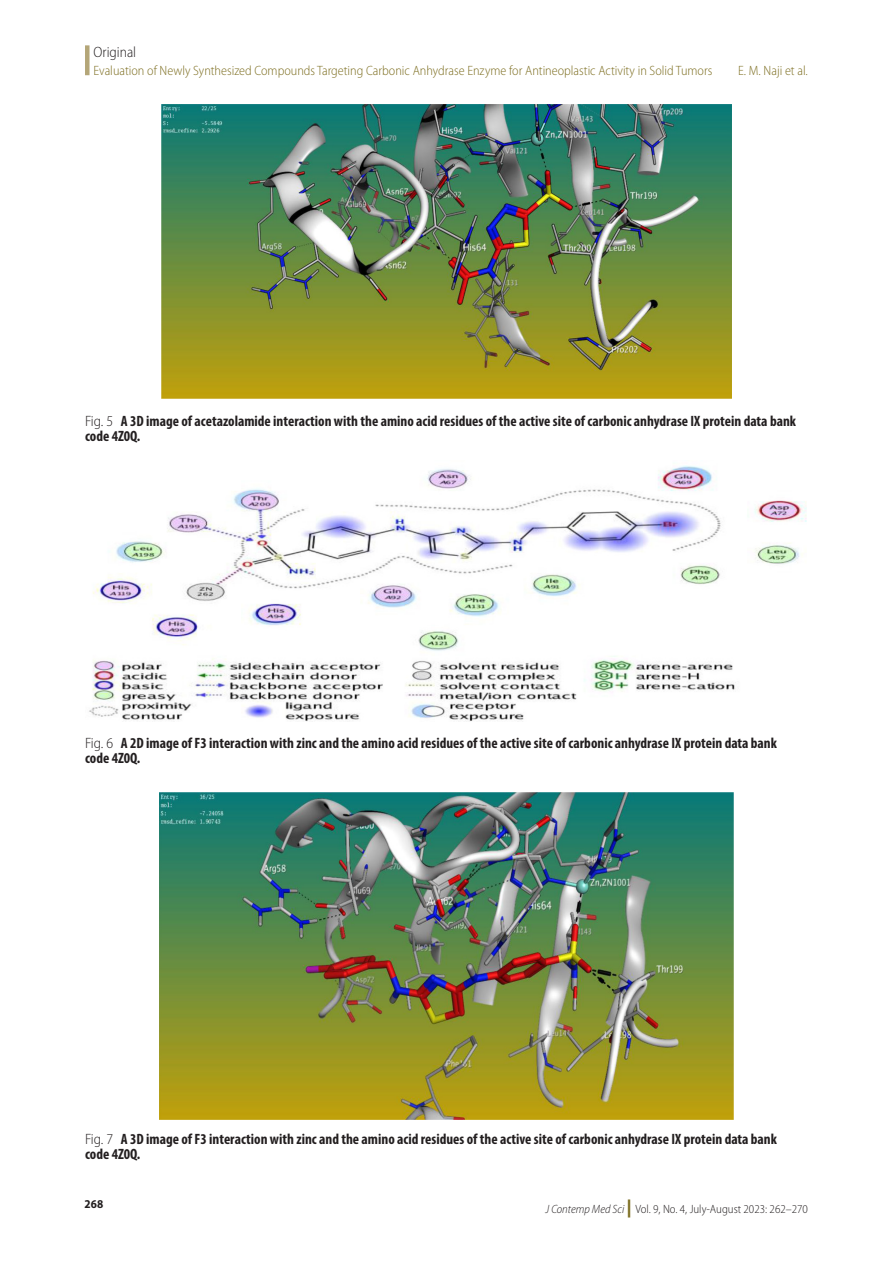
<style>
.page{position:relative;width:893px;height:1263px;background:#fff}
.page>*{position:absolute;margin:0;border:0;box-sizing:border-box;transform-origin:0 0}
.Table_Fig_Box_Title{font:700 condensed 15px/15px "Myriad Pro";color:#231f20}
.t1{font:300 semi-condensed 15px "Myriad Pro";color:#231f20}
.t2{font:300 semi-condensed 13.5px "Myriad Pro";color:#7e6f22}
.t3{font:300 semi-condensed 12px "Myriad Pro";color:#231f20}
.t4{font:700 semi-condensed 12px "Myriad Pro";color:#231f20}
.s1{font-weight:300;font-stretch:semi-condensed}
.s2{font-style:italic}
.s3{font-weight:900;font-stretch:normal;font-size:18px;color:#7e6f22}
</style>
<div class="page">
<div style="left:85px;top:45px;width:5px;height:30px;background:#b4a678"></div>
<img style="left:162px;top:105px;width:569px;height:294px">
<img style="left:89px;top:465px;width:718px;height:256px">
<img style="left:159px;top:792px;width:575px;height:327px">
<p class="t1" style="left:94px;top:43px;width:44px">Original</p>
<p class="t2" style="left:94px;top:62px;width:620px">Evaluation of Newly Synthesized Compounds Targeting Carbonic Anhydrase Enzyme for Antineoplastic Activity in Solid Tumors</p>
<p class="t2" style="left:738px;top:62px;width:71px">E. M. Naji et al.</p>
<p class="Table_Fig_Box_Title" style="left:85px;top:413px;width:712px"><span class="s1">Fig. 5</span> A 3D image of acetazolamide interaction with the amino acid residues of the active site of carbonic anhydrase IX protein data bank code 4Z0Q.</p>
<p class="Table_Fig_Box_Title" style="left:85px;top:735px;width:693px"><span class="s1">Fig. 6</span> A 2D image of F3 interaction with zinc and the amino acid residues of the active site of carbonic anhydrase IX protein data bank code 4Z0Q.</p>
<p class="Table_Fig_Box_Title" style="left:85px;top:1131px;width:693px"><span class="s1">Fig. 7</span> A 3D image of F3 interaction with zinc and the amino acid residues of the active site of carbonic anhydrase IX protein data bank code 4Z0Q.</p>
<p class="t4" style="left:85px;top:1196px;width:20px">268</p>
<p class="t3" style="left:545px;top:1201px;width:264px"><span class="s2">J Contemp Med Sci</span> <span class="s3">|</span> Vol. 9, No. 4, July-August 2023: 262–270</p>
</div>
